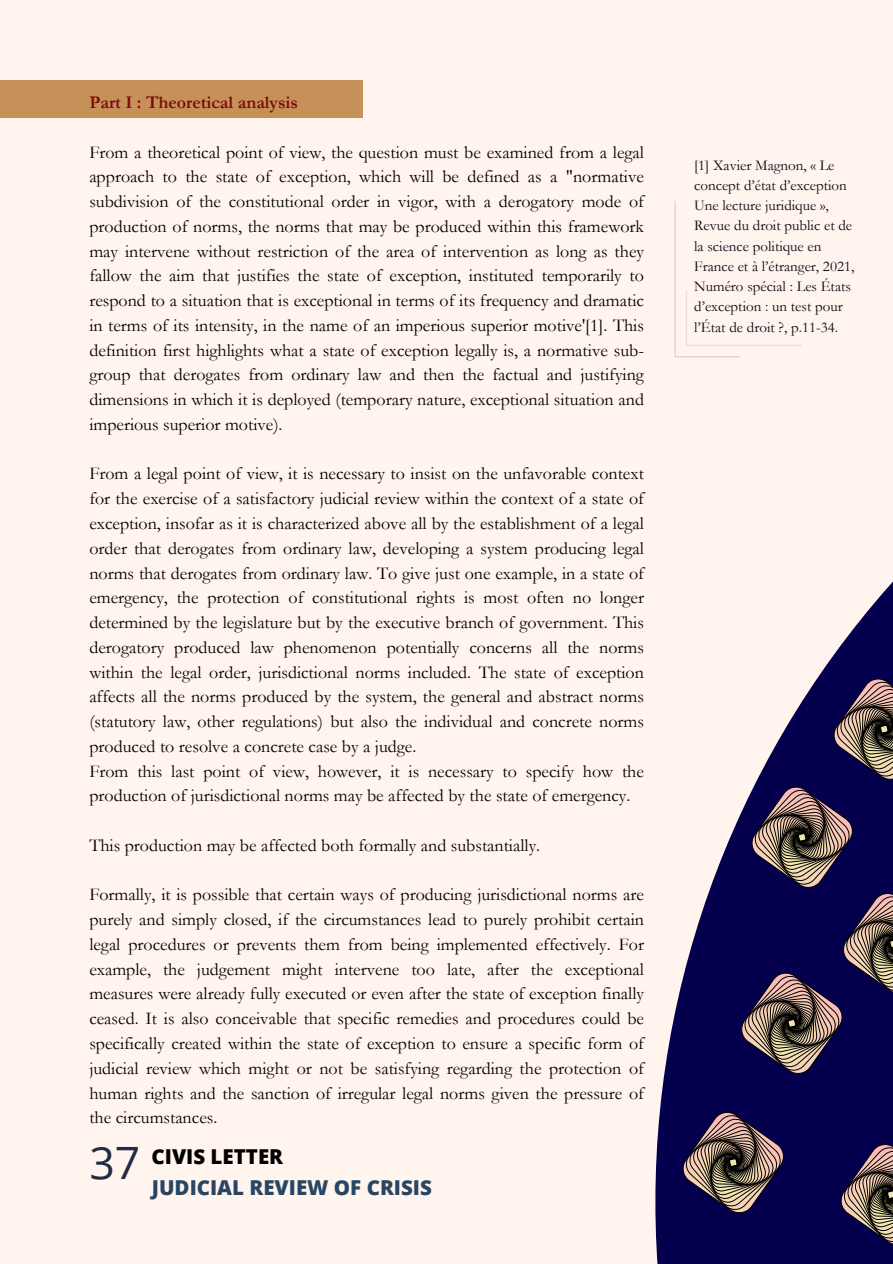
<style>
.page{position:relative;width:893px;height:1264px;background:#fff}
.page>*{position:absolute;margin:0;border:0;box-sizing:border-box;transform-origin:0 0}
.t1{font:44.55px "Open Sans";color:#202c44}
.t2{font:800 20.55px "Open Sans";color:#284663}
.t3{font:800 20.55px "Open Sans";color:#000}
.t4{font:18px/24.8px "Garamond";color:#000;text-align:justify}
.t5{font:700 18px "Garamond";color:#7b0b0b}
.t6{font:15px/20.2px "Garamond";color:#0a0916}
</style>
<div class="page">
<div style="left:0;top:0;width:892px;height:1263px;background:#fff5ee"></div>
<svg style="left:655px;top:345px;width:237px;height:918px"></svg>
<div style="left:0;top:80px;width:363px;height:38px;background:#c69158"></div>
<svg style="left:676px;top:1105px;width:114px;height:114px"></svg>
<svg style="left:834px;top:1137px;width:58px;height:114px"></svg>
<svg style="left:734px;top:672px;width:158px;height:408px"></svg>
<svg style="left:674px;top:201px;width:127px;height:156px"></svg>
<p class="t5" style="left:89px;top:92px;width:210px">Part I : Theoretical analysis</p>
<p class="t4" style="left:89px;top:140px;width:556px">From a theoretical point of view, the question must be examined from a legal approach to the state of exception, which will be defined as a "normative subdivision of the constitutional order in vigor, with a derogatory mode of production of norms, the norms that may be produced within this framework may intervene without restriction of the area of intervention as long as they fallow the aim that justifies the state of exception, instituted temporarily to respond to a situation that is exceptional in terms of its frequency and dramatic in terms of its intensity, in the name of an imperious superior motive'[1]. This definition first highlights what a state of exception legally is, a normative sub&shy;group that derogates from ordinary law and then the factual and justifying dimensions in which it is deployed (temporary nature, exceptional situation and imperious superior motive).</p>
<p class="t4" style="left:89px;top:461px;width:556px">From a legal point of view, it is necessary to insist on the unfavorable context for the exercise of a satisfactory judicial review within the context of a state of exception, insofar as it is characterized above all by the establishment of a legal order that derogates from ordinary law, developing a system producing legal norms that derogates from ordinary law. To give just one example, in a state of emergency, the protection of constitutional rights is most often no longer determined by the legislature but by the executive branch of government. This derogatory produced law phenomenon potentially concerns all the norms within the legal order, jurisdictional norms included. The state of exception affects all the norms produced by the system, the general and abstract norms (statutory law, other regulations) but also the individual and concrete norms produced to resolve a concrete case by a judge.</p>
<p class="t4" style="left:89px;top:758px;width:556px">From this last point of view, however, it is necessary to specify how the production of jurisdictional norms may be affected by the state of emergency.</p>
<p class="t4" style="left:89px;top:833px;width:452px">This production may be affected both formally and substantially.</p>
<p class="t4" style="left:89px;top:882px;width:556px">Formally, it is possible that certain ways of producing jurisdictional norms are purely and simply closed, if the circumstances lead to purely prohibit certain legal procedures or prevents them from being implemented effectively. For example, the judgement might intervene too late, after the exceptional measures were already fully executed or even after the state of exception finally ceased. It is also conceivable that specific remedies and procedures could be specifically created within the state of exception to ensure a specific form of judicial review which might or not be satisfying regarding the protection of human rights and the sanction of irregular legal norms given the pressure of the circumstances.</p>
<p class="t1" style="left:89px;top:1131px;width:52px">37</p>
<p class="t2" style="left:152px;top:1173px;width:281px">JUDICIAL REVIEW OF CRISIS</p>
<p class="t3" style="left:151px;top:1142px;width:133px">CIVIS LETTER</p>
<p class="t6" style="left:694px;top:155px;width:162px">[1] Xavier Magnon, « Le concept d’état d’exception<br>Une lecture juridique »,<br>Revue du droit public et de la science politique en<br>France et à l’étranger, 2021,<br>Numéro spécial : Les États d’exception : un test pour l’État de droit ?, p.11-34.</p>
</div>
